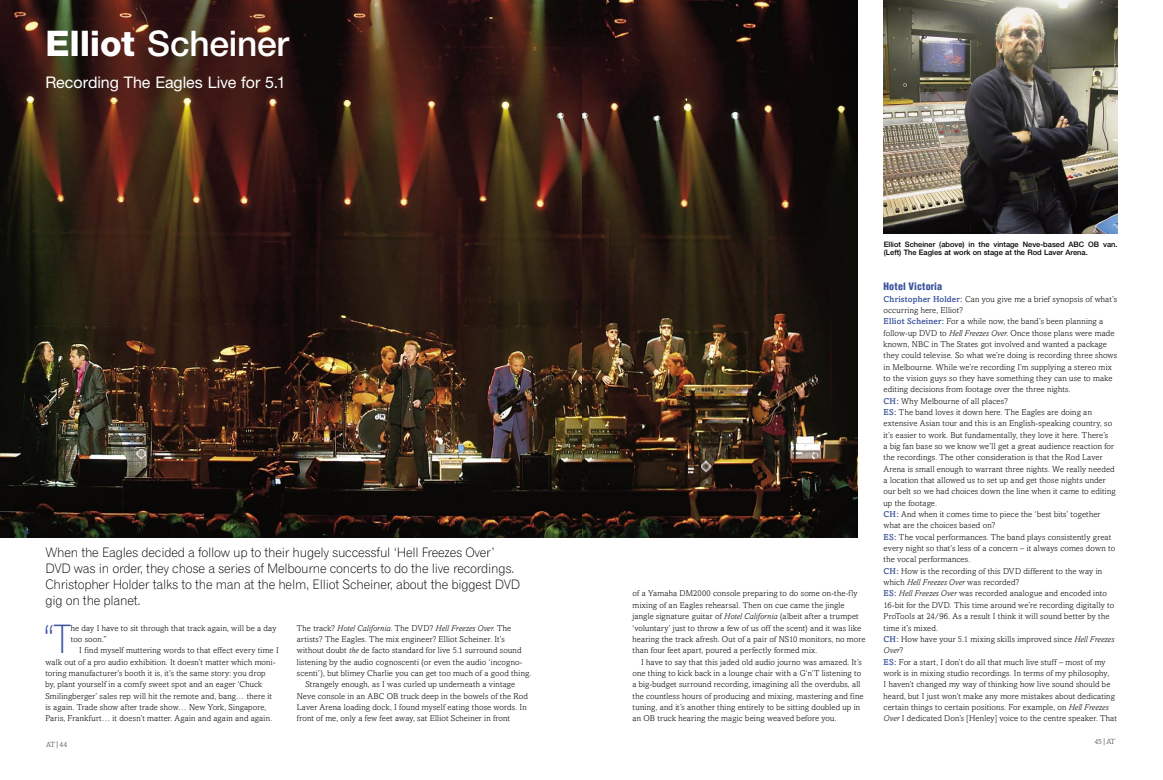
<style>
.page{position:relative;width:1163px;height:780px;background:#fff}
.page>*{position:absolute;margin:0;border:0;box-sizing:border-box;transform-origin:0 0}
.Body_Text__D-Cap_Nested{font:42.5px "Sans Thin Condensed DTC";color:#3b539d}
.A__Answer_Nested{font:500 35.3px "Helvetica Neue";letter-spacing:-.005em;color:#fff}
.A__Answer_Nested-2{font:16px "Helvetica Neue";letter-spacing:-.005em;color:#fff}
.Artical_intro{font:13px/16px "Gothic 720 BT Light B";letter-spacing:-.02em;color:#000}
.Body_Text_SUB-HEAD{font:900 condensed 10px "Helvetica";letter-spacing:.01em;color:#3b539d}
.A__Answer_Nested-3{font:300 8.5px/11.3px "Amasis";letter-spacing:.015em;color:#000}
.Body_Tex_INDENT{font:300 8.5px/11.3px "Amasis";letter-spacing:.015em;color:#000}
.Body_Text__D-Cap_Nested-2{font:300 8.5px/11.3px "Amasis";letter-spacing:.015em;color:#000}
.t1{font:500 7.5px/8px "Helvetica Neue";color:#000}
.t2{font:300 7.5px "Amasis";letter-spacing:-.045em;color:#393939}
.s1{font-weight:800}
.s2{font-size:8.5px}
.s3{font-style:italic}
.s4{font-weight:500;color:#3b539d}
</style>
<div class="page">
<img style="left:883px;top:0;width:234px;height:234px">
<img style="left:0;top:0;width:857px;height:537px">
<p class="A__Answer_Nested" style="left:45px;top:23px;width:245px"><span class="s1">Elliot</span> Scheiner</p>
<p class="A__Answer_Nested-2" style="left:45px;top:73px;width:242px">Recording The Eagles Live for 5.1</p>
<p class="Artical_intro" style="left:45px;top:544px;width:476px">When the Eagles decided a follow up to their hugely successful ‘Hell Freezes Over’ DVD was in order, they chose a series of Melbourne concerts to do the live recordings.<br>Christopher Holder talks to the man at the helm, Elliot Scheiner, about the biggest DVD gig on the planet.</p>
<p class="Body_Text__D-Cap_Nested" style="left:45px;top:616px;width:27px">“T</p>
<p class="Body_Text__D-Cap_Nested-2" style="left:71px;top:622px;width:207px">he day I have to sit through that track again, will be a day too soon.”</p>
<p class="Body_Tex_INDENT" style="left:45px;top:644px;width:235px;text-indent:34px">I find myself muttering words to that effect every time I walk out of a pro audio exhibition. It doesn’t matter which moni&shy;toring manufacturer’s booth it is, it’s the same story: you drop<br>by, plant yourself in a comfy sweet spot and an eager ‘Chuck Smilingberger’ sales rep will hit the remote and, bang… there it is again. Trade show after trade show… New York, Singapore, Paris, Frankfurt… it doesn’t matter. Again and again and again.</p>
<p class="t2" style="left:46px;top:740px;width:22px">AT<span class="s2">|</span>44</p>
<p class="Body_Tex_INDENT" style="left:297px;top:622px;width:236px">The track? <span class="s3">Hotel California</span>. The DVD? <span class="s3">Hell Freezes Over</span>. The artists? The Eagles. The mix engineer? Elliot Scheiner. It’s without doubt <span class="s3">the</span> de facto standard for live 5.1 surround sound listening by the audio cognoscenti (or even the audio ‘incogno&shy;scenti’), but blimey Charlie you can get too much of a good thing.</p>
<p class="Body_Tex_INDENT" style="left:297px;top:678px;width:233px;text-indent:9px">Strangely enough, as I was curled up underneath a vintage Neve console in an ABC OB truck deep in the bowels of the Rod Laver Arena loading dock, I found myself eating those words. In front of me, only a few feet away, sat Elliot Scheiner in front</p>
<p class="Body_Tex_INDENT" style="left:632px;top:588px;width:234px">of a Yamaha DM2000 console preparing to do some on-the-fly mixing of an Eagles rehearsal. Then on cue came the jingle jangle signature guitar of <span class="s3">Hotel California</span> (albeit after a trumpet ‘voluntary’ just to throw a few of us off the scent) and it was like hearing the track afresh. Out of a pair of NS10 monitors, no more than four feet apart, poured a perfectly formed mix.</p>
<p class="Body_Tex_INDENT" style="left:632px;top:656px;width:232px;text-indent:9px">I have to say that this jaded old audio journo was amazed. It’s one thing to kick back in a lounge chair with a G‘n’T listening to a big-budget surround recording, imagining all the overdubs, all the countless hours of producing and mixing, mastering and fine tuning, and it’s another thing entirely to be sitting doubled up in an OB truck hearing the magic being weaved before you.</p>
<p class="t1" style="left:883px;top:240px;width:235px">Elliot Scheiner (above) in the vintage Neve-based ABC OB van. (Left) The Eagles at work on stage at the Rod Laver Arena.</p>
<p class="Body_Text_SUB-HEAD" style="left:883px;top:280px;width:60px">Hotel Victoria</p>
<p class="A__Answer_Nested-3" style="left:883px;top:293px;width:235px"><span class="s4">Christopher Holder:</span> Can you give me a brief synopsis of what’s occurring here, Elliot?</p>
<p class="A__Answer_Nested-3" style="left:883px;top:315px;width:235px"><span class="s4">Elliot Scheiner:</span> For a while now, the band’s been planning a follow-up DVD to <span class="s3">Hell Freezes Over</span>. Once those plans were made known, NBC in The States got involved and wanted a package they could televise. So what we’re doing is recording three shows in Melbourne. While we’re recording I’m supplying a stereo mix to the vision guys so they have something they can use to make editing decisions from footage over the three nights.</p>
<p class="A__Answer_Nested-3" style="left:883px;top:395px;width:126px"><span class="s4">CH:</span> Why Melbourne of all places?</p>
<p class="A__Answer_Nested-3" style="left:883px;top:406px;width:233px"><span class="s4">ES:</span> The band loves it down here. The Eagles are doing an extensive Asian tour and this is an English-speaking country, so it’s easier to work. But fundamentally, they love it here. There’s<br>a big fan base so we know we’ll get a great audience reaction for the recordings. The other consideration is that the Rod Laver Arena is small enough to warrant three nights. We really needed a location that allowed us to set up and get those nights under our belt so we had choices down the line when it came to editing up the footage.</p>
<p class="A__Answer_Nested-3" style="left:883px;top:508px;width:218px"><span class="s4">CH:</span> And when it comes time to piece the ‘best bits’ together what are the choices based on?</p>
<p class="A__Answer_Nested-3" style="left:883px;top:531px;width:233px"><span class="s4">ES:</span> The vocal performances. The band plays consistently great every night so that’s less of a concern – it always comes down to the vocal performances.</p>
<p class="A__Answer_Nested-3" style="left:883px;top:565px;width:220px"><span class="s4">CH:</span> How is the recording of this DVD different to the way in which <span class="s3">Hell Freezes Over</span> was recorded?</p>
<p class="A__Answer_Nested-3" style="left:883px;top:588px;width:232px"><span class="s4">ES:</span> <span class="s3">Hell Freezes Over</span> was recorded analogue and encoded into 16-bit for the DVD. This time around we’re recording digitally to ProTools at 24/96. As a result I think it will sound better by the time it’s mixed.</p>
<p class="A__Answer_Nested-3" style="left:883px;top:633px;width:232px"><span class="s4">CH:</span> How have your 5.1 mixing skills improved since <span class="s3">Hell Freezes<br>Over</span>?</p>
<p class="A__Answer_Nested-3" style="left:883px;top:656px;width:235px"><span class="s4">ES:</span> For a start, I don’t do all that much live stuff – most of my work is in mixing studio recordings. In terms of my philosophy,<br>I haven’t changed my way of thinking how live sound should be heard, but I just won’t make any more mistakes about dedicating certain things to certain positions. For example, on <span class="s3">Hell Freezes Over</span> I dedicated Don’s [Henley] voice to the centre speaker. That</p>
<p class="t2" style="left:1094px;top:737px;width:22px">45<span class="s2">|</span>AT</p>
</div>
